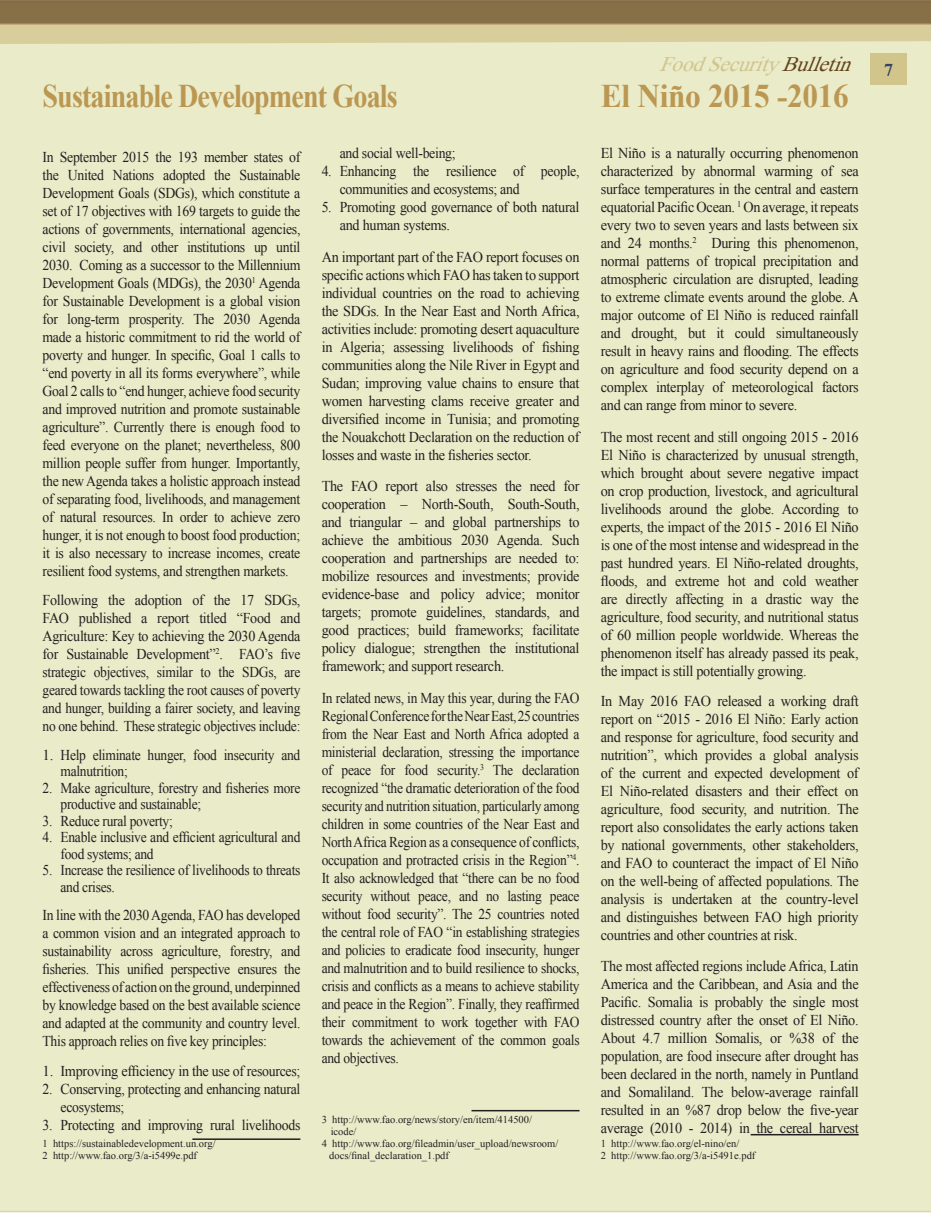
<style>
.page{position:relative;width:931px;height:1214px;background:#fff}
.page>*{position:absolute;margin:0;border:0;box-sizing:border-box;transform-origin:0 0}
.t1{font:700 33px "Times New Roman";letter-spacing:-.03em;color:#bb9752;scale:.85 1}
.t2{font:700 33px "Times New Roman";letter-spacing:-.01em;color:#bb9752;scale:.95 1}
.t3{font:italic 21px "David";color:#d1c58c}
.t4{font:700 18px "Times New Roman";color:#354460}
.t5{font:15px/18px "Times New Roman";letter-spacing:-.02em;color:#231f20;text-align:justify;scale:.95 1}
.t6{font:15px/18px "Times New Roman";letter-spacing:-.02em;color:#231f20;scale:.92 1}
.t7{font:15px/18px "Times New Roman";letter-spacing:-.02em;color:#231f20;scale:.9 1}
.t8{font:15px/18px "Times New Roman";letter-spacing:-.02em;color:#231f20;text-align:justify;scale:.91 1}
.t9{font:15px/18px "Times New Roman";letter-spacing:-.02em;color:#231f20;text-align:justify;scale:.94 1}
.t10{font:15px/16.5px "Times New Roman";letter-spacing:-.02em;color:#231f20}
.t11{font:10.5px/12px "Times New Roman";color:#231f20}
.s1{color:#654319}
</style>
<div class="page">
<div style="left:0;top:47px;width:931px;height:1165px;background:#e9ebc9"></div>
<svg style="left:0;top:0;width:931px;height:47px;background:#af9f74"></svg>
<div style="left:870px;top:54px;width:37px;height:31px;background:#d1c58c"></div>
<hr style="left:192px;top:1138px;width:108px;height:1px;background:#231f20">
<hr style="left:471px;top:1109px;width:108px;height:2px;background:#231f20">
<hr style="left:750px;top:1133px;width:108px;height:2px;background:#231f20">
<h1 class="t1" style="left:43px;top:74px;width:419px">Sustainable Development Goals</h1>
<p class="t6" style="left:43px;top:148px;width:282px;text-align:justify">In September 2015 the 193 member states of the United Nations adopted the Sustainable Development Goals (SDGs), which constitute a set of 17 objectives with 169 targets to guide the actions of governments, international agencies, civil society, and other institutions up until 2030. Coming as a successor to the Millennium Development Goals (MDGs), the 2030<sup>1</sup> Agenda for Sustainable Development is a global vision for long-term prosperity. The 2030 Agenda made a historic commitment to rid the world of poverty and hunger. In specific, Goal 1 calls to “end poverty in all its forms everywhere”, while Goal 2 calls to “end hunger, achieve food security and improved nutrition and promote sustainable agriculture”. Currently there is enough food to feed everyone on the planet; nevertheless, 800 million people suffer from hunger. Importantly, the new Agenda takes a holistic approach instead of separating food, livelihoods, and management of natural resources. In order to achieve zero hunger, it is not enough to boost food production; it is also necessary to increase incomes, create resilient food systems, and strengthen markets.</p>
<p class="t9" style="left:43px;top:590px;width:276px">Following the adoption of the 17 SDGs, FAO published a report titled “Food and Agriculture: Key to achieving the 2030 Agenda for Sustainable Development”<sup>2</sup>. FAO’s five strategic objectives, similar to the SDGs, are geared towards tackling the root causes of poverty and hunger, building a fairer society, and leaving no one behind. These strategic objectives include:</p>
<p class="t10" style="left:61px;top:746px;width:241px;text-indent:-18px">1. Help eliminate hunger, food insecurity and malnutrition;</p>
<p class="t7" style="left:61px;top:779px;width:268px;line-height:16.5px;text-indent:-18px">2. Make agriculture, forestry and fisheries more productive and sustainable;</p>
<p class="t7" style="left:43px;top:811px;width:146px">3. Reduce rural poverty;</p>
<p class="t7" style="left:61px;top:828px;width:268px;line-height:16.5px;text-indent:-18px">4. Enable inclusive and efficient agricultural and food systems; and</p>
<p class="t7" style="left:61px;top:861px;width:268px;line-height:16.5px;text-indent:-18px">5. Increase the resilience of livelihoods to threats and crises.</p>
<p class="t8" style="left:43px;top:905px;width:285px">In line with the 2030 Agenda, FAO has developed a common vision and an integrated approach to sustainability across agriculture, forestry, and fisheries. This unified perspective ensures the effectiveness of action on the ground, underpinned by knowledge based on the best available science and adapted at the community and country level.<br>This approach relies on five key principles:</p>
<p class="t10" style="left:43px;top:1062px;width:259px">1. Improving efficiency in the use of resources;</p>
<p class="t6" style="left:61px;top:1079px;width:262px;text-indent:-18px">2. Conserving, protecting and enhancing natural ecosystems;</p>
<p class="t6" style="left:43px;top:1115px;width:282px">3. Protecting and improving rural livelihoods</p>
<p class="t11" style="left:43px;top:1137px;width:175px">1 https://sustainabledevelopment.un.org/<br>2 http://www.fao.org/3/a-i5499e.pdf</p>
<p class="t6" style="left:340px;top:144px;width:128px">and social well-being;</p>
<p class="t6" style="left:340px;top:162px;width:262px;text-indent:-18px">4. Enhancing the resilience of people, communities and ecosystems; and</p>
<p class="t6" style="left:340px;top:198px;width:262px;text-indent:-18px">5. Promoting good governance of both natural and human systems.</p>
<p class="t5" style="left:322px;top:247px;width:273px">An important part of the FAO report focuses on specific actions which FAO has taken to support individual countries on the road to achieving the SDGs. In the Near East and North Africa, activities include: promoting desert aquaculture in Algeria; assessing livelihoods of fishing communities along the Nile River in Egypt and Sudan; improving value chains to ensure that women harvesting clams receive greater and diversified income in Tunisia; and promoting the Nouakchott Declaration on the reduction of losses and waste in the fisheries sector.</p>
<p class="t5" style="left:322px;top:477px;width:273px">The FAO report also stresses the need for cooperation – North-South, South-South, and triangular – and global partnerships to achieve the ambitious 2030 Agenda. Such cooperation and partnerships are needed to: mobilize resources and investments; provide evidence-base and policy advice; monitor targets; promote guidelines, standards, and good practices; build frameworks; facilitate policy dialogue; strengthen the institutional framework; and support research.</p>
<p class="t7" style="left:322px;top:688px;width:288px;text-align:justify">In related news, in May this year, during the FAO Regional Conference for the Near East, 25 countries from the Near East and North Africa adopted a ministerial declaration, stressing the importance of peace for food security.<sup>3</sup> The declaration recognized “the dramatic deterioration of the food security and nutrition situation, particularly among children in some countries of the Near East and North Africa Region as a consequence of conflicts, occupation and protracted crisis in the Region”<sup>4</sup>.<br>It also acknowledged that “there can be no food security without peace, and no lasting peace without food security”. The 25 countries noted the central role of FAO “in establishing strategies and policies to eradicate food insecurity, hunger and malnutrition and to build resilience to shocks, crisis and conflicts as a means to achieve stability and peace in the Region”. Finally, they reaffirmed their commitment to work together with FAO towards the achievement of the common goals and objectives.</p>
<p class="t11" style="left:322px;top:1113px;width:212px">3 http://www.fao.org/news/story/en/item/414500/</p>
<p class="t11" style="left:331px;top:1125px;width:27px">icode/</p>
<p class="t11" style="left:322px;top:1137px;width:238px">4 http://www.fao.org/fileadmin/user_upload/newsroom/</p>
<p class="t11" style="left:329px;top:1149px;width:121px">docs/final_declaration_1.pdf</p>
<h2 class="t3" style="left:659px;top:55px;width:200px">FoodSecurity<span class="s1">Bulletin</span></h2>
<p class="t4" style="left:884px;top:57px;width:10px">7</p>
<h1 class="t2" style="left:601px;top:74px;width:263px">El Niño 2015 -2016</h1>
<p class="t5" style="left:601px;top:144px;width:273px">El Niño is a naturally occurring phenomenon characterized by abnormal warming of sea surface temperatures in the central and eastern equatorial Pacific Ocean. <sup>1</sup> On average, it repeats every two to seven years and lasts between six and 24 months.<sup>2</sup> During this phenomenon, normal patterns of tropical precipitation and atmospheric circulation are disrupted, leading to extreme climate events around the globe. A major outcome of El Niño is reduced rainfall and drought, but it could simultaneously result in heavy rains and flooding. The effects on agriculture and food security depend on a complex interplay of meteorological factors and can range from minor to severe.</p>
<p class="t5" style="left:601px;top:427px;width:273px">The most recent and still ongoing 2015 - 2016<br>El Niño is characterized by unusual strength, which brought about severe negative impact on crop production, livestock, and agricultural livelihoods around the globe. According to experts, the impact of the 2015 - 2016 El Niño is one of the most intense and widespread in the past hundred years. El Niño-related droughts, floods, and extreme hot and cold weather are directly affecting in a drastic way the agriculture, food security, and nutritional status of 60 million people worldwide. Whereas the phenomenon itself has already passed its peak, the impact is still potentially growing.</p>
<p class="t5" style="left:601px;top:691px;width:273px">In May 2016 FAO released a working draft report on “2015 - 2016 El Niño: Early action and response for agriculture, food security and nutrition”, which provides a global analysis of the current and expected development of El Niño-related disasters and their effect on agriculture, food security, and nutrition. The report also consolidates the early actions taken by national governments, other stakeholders, and FAO to counteract the impact of El Niño on the well-being of affected populations. The analysis is undertaken at the country-level and distinguishes between FAO high priority countries and other countries at risk.</p>
<p class="t5" style="left:601px;top:957px;width:273px">The most affected regions include Africa, Latin America and the Caribbean, and Asia and the Pacific. Somalia is probably the single most distressed country after the onset of El Niño.<br>About 4.7 million Somalis, or %38 of the population, are food insecure after drought has been declared in the north, namely in Puntland and Somaliland. The below-average rainfall resulted in an %87 drop below the five-year average (2010 - 2014) in the cereal harvest</p>
<p class="t11" style="left:601px;top:1137px;width:156px">1 http://www.fao.org/el-nino/en/<br>2 http://www.fao.org/3/a-i5491e.pdf</p>
</div>
